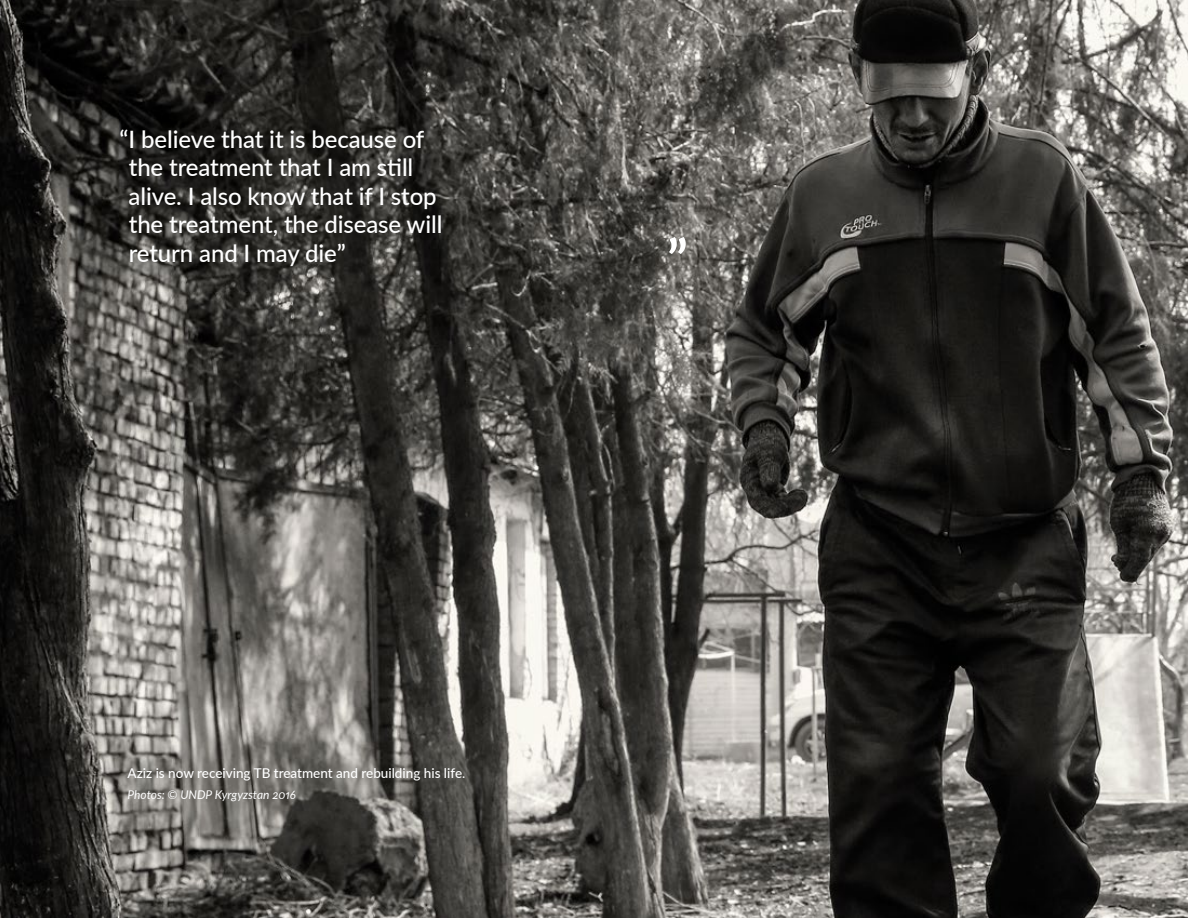
<style>
.page{position:relative;width:1188px;height:918px;background:#fff}
.page>*{position:absolute;margin:0;border:0;box-sizing:border-box;transform-origin:0 0}
.t1{font:700 54px "Lato";color:#fff}
.t2{font:500 24px/28.5px "Lato";letter-spacing:-.005em;color:#fff}
.t3{font:500 13.5px "Lato";color:#fff}
.t4{font:italic 12px "Lato";color:#fff}
.s1{font-weight:600}
</style>
<div class="page">
<img style="left:0;top:0;width:1188px;height:918px">
<p class="t2" style="left:129px;top:124px;width:315px;text-indent:-9px"><span class="s1">“</span>I believe that it is because of the treatment that I am still alive. I also know that if I stop the treatment, the disease will return and I may die<span class="s1">”</span></p>
<p class="t3" style="left:128px;top:763px;width:339px">Aziz is now receiving TB treatment and rebuilding his life.</p>
<p class="t4" style="left:128px;top:786px;width:170px">Photos: © UNDP Kyrgyzstan 2016</p>
<h1 class="t1" style="left:667px;top:219px;width:22px">”</h1>
</div>
